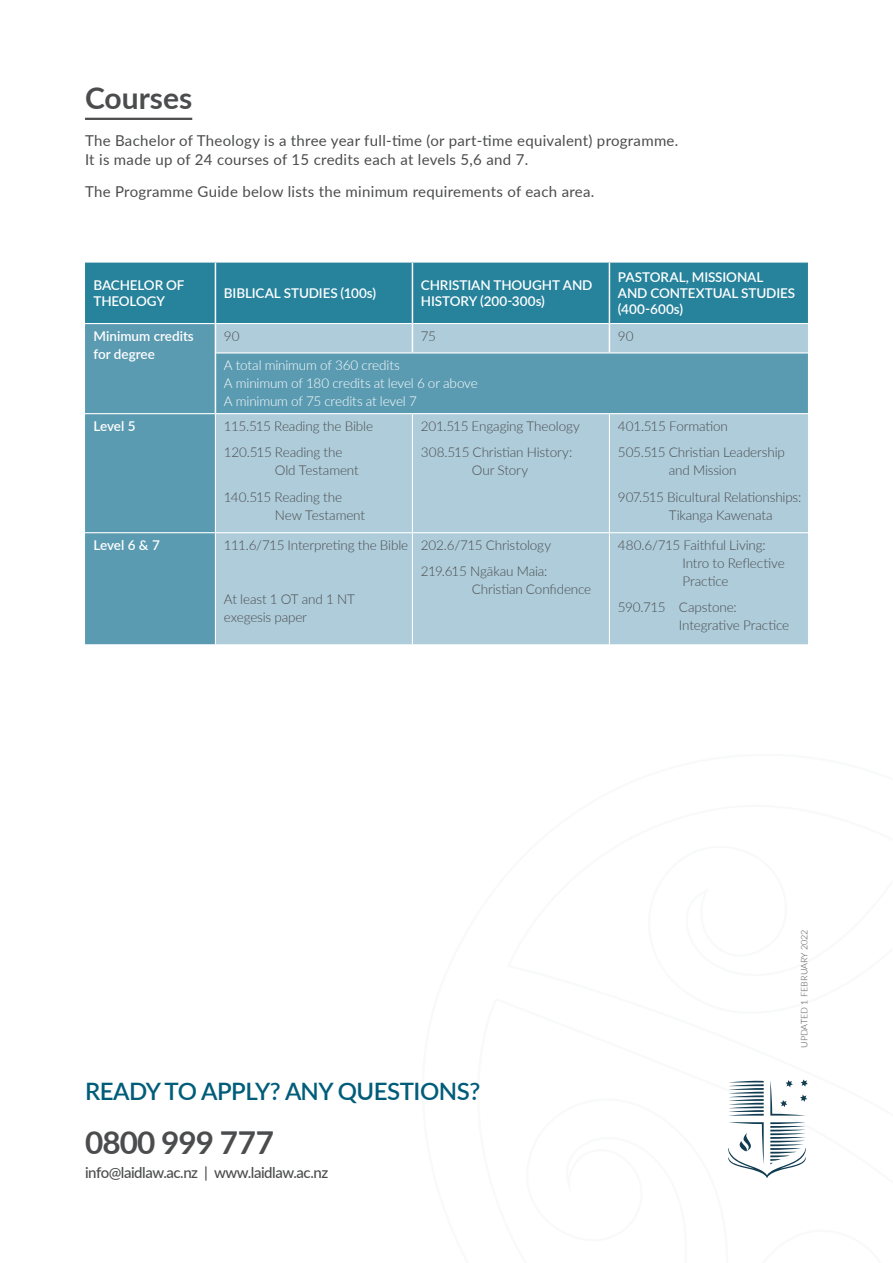
<style>
.page{position:relative;width:893px;height:1263px;background:#fff}
.page>*{position:absolute;margin:0;border:0;box-sizing:border-box;transform-origin:0 0}
.t1{font:700 31.5px "Lato";letter-spacing:-.03em;color:#4b4c4d}
.Subheadline{font:700 30px "Lato";color:#4b4c4d}
.t2{font:600 24px "Lato";letter-spacing:-.02em;color:#005d79}
.Body{font:15px/19.5px "Lato";letter-spacing:.02em;color:#4b4c4d}
.t3{font:500 15px "Lato";letter-spacing:-.03em;color:#4b4c4d}
.t4{font:300 13.5px/18px "Lato";letter-spacing:-.01em;color:#4b4c4d}
.t5{font:600 13.5px/16.2px "Lato";letter-spacing:-.01em;color:#fff}
.t6{font:300 13.5px "Lato";letter-spacing:-.015em;color:#fff}
.t7{font:300 9px "Lato";color:#4b4c4d}
</style>
<div class="page">
<svg style="left:729px;top:1081px;width:35px;height:34px"></svg>
<svg style="left:770px;top:1079px;width:38px;height:36px"></svg>
<svg style="left:728px;top:1122px;width:78px;height:56px"></svg>
<hr style="left:85px;top:118px;width:107px;height:2px;background:#4b4c4d">
<div style="left:85px;top:353px;width:130px;height:291px;background:#5b9bb2"></div>
<svg style="left:216px;top:353px;width:592px;height:291px;background:#9dc2d1"></svg>
<hr style="left:85px;top:413px;width:130px;height:1px;background:#fff">
<hr style="left:215px;top:413px;width:197px;height:1px;background:#fff">
<hr style="left:412px;top:413px;width:197px;height:1px;background:#fff">
<hr style="left:412px;top:414px;width:1px;height:118px;background:#fff">
<hr style="left:609px;top:413px;width:199px;height:1px;background:#fff">
<hr style="left:609px;top:414px;width:1px;height:118px;background:#fff">
<hr style="left:85px;top:532px;width:130px;height:1px;background:#fff">
<hr style="left:215px;top:532px;width:197px;height:1px;background:#fff">
<hr style="left:412px;top:532px;width:197px;height:1px;background:#fff">
<hr style="left:412px;top:533px;width:1px;height:111px;background:#fff">
<hr style="left:609px;top:532px;width:199px;height:1px;background:#fff">
<hr style="left:609px;top:533px;width:1px;height:111px;background:#fff">
<svg style="left:85px;top:262px;width:723px;height:91px;background:#5299af"></svg>
<p class="Subheadline" style="left:85px;top:76px;width:109px">Courses</p>
<p class="Body" style="left:85px;top:130px;width:595px">The Bachelor of Theology is a three year full-time (or part-time equivalent) programme.<br>It is made up of 24 courses of 15 credits each at levels 5,6 and 7.</p>
<p class="Body" style="left:85px;top:182px;width:511px">The Programme Guide below lists the minimum requirements of each area.</p>
<p class="t5" style="left:94px;top:276px;width:92px">BACHELOR OF<br>THEOLOGY</p>
<p class="t5" style="left:224px;top:285px;width:154px">BIBLICAL STUDIES (100s)</p>
<p class="t5" style="left:421px;top:276px;width:173px">CHRISTIAN THOUGHT AND<br>HISTORY (200-300s)</p>
<p class="t5" style="left:618px;top:268px;width:179px">PASTORAL, MISSIONAL<br>AND CONTEXTUAL STUDIES (400-600s)</p>
<p class="t5" style="left:94px;top:327px;width:102px">Minimum credits</p>
<p class="t5" style="left:94px;top:345px;width:63px">for degree</p>
<p class="t4" style="left:224px;top:326px;width:17px">90</p>
<p class="t4" style="left:421px;top:326px;width:17px">75</p>
<p class="t4" style="left:618px;top:326px;width:17px">90</p>
<p class="t6" style="left:224px;top:356px;width:177px">A total minimum of 360 credits</p>
<p class="t6" style="left:224px;top:374px;width:255px">A minimum of 180 credits at level 6 or above</p>
<p class="t6" style="left:224px;top:392px;width:194px">A minimum of 75 credits at level 7</p>
<p class="t5" style="left:94px;top:417px;width:44px">Level 5</p>
<p class="t4" style="left:224px;top:417px;width:151px">115.515 Reading the Bible</p>
<p class="t4" style="left:275px;top:443px;width:85px;text-indent:-51px">120.515 Reading the<br>Old Testament</p>
<p class="t4" style="left:275px;top:488px;width:92px;text-indent:-51px">140.515 Reading the<br>New Testament</p>
<p class="t5" style="left:94px;top:536px;width:68px">Level 6 &amp; 7</p>
<p class="t4" style="left:224px;top:536px;width:186px">111.6/715 Interpreting the Bible</p>
<p class="t4" style="left:224px;top:590px;width:133px">At least 1 OT and 1 NT exegesis paper</p>
<p class="t4" style="left:421px;top:417px;width:161px">201.515 Engaging Theology</p>
<p class="t4" style="left:421px;top:443px;width:153px;text-align:center">308.515 Christian History:<br>Our Story</p>
<p class="t4" style="left:421px;top:536px;width:132px">202.6/715 Christology</p>
<p class="t4" style="left:472px;top:562px;width:121px;text-indent:-51px">219.615 Ngākau Maia:<br>Christian Confidence</p>
<p class="t4" style="left:618px;top:417px;width:112px">401.515 Formation</p>
<p class="t4" style="left:618px;top:443px;width:168px;text-align:center">505.515 Christian Leadership and Mission</p>
<p class="t4" style="left:669px;top:488px;width:134px;text-indent:-51px">907.515 Bicultural Relationships:<br>Tikanga Kawenata</p>
<p class="t4" style="left:682px;top:536px;width:104px;text-indent:-64px">480.6/715 Faithful Living:<br>Intro to Reflective<br>Practice</p>
<p class="t4" style="left:679px;top:598px;width:112px;text-indent:-61px">590.715 Capstone:<br>Integrative Practice</p>
<h3 class="t2" style="left:85px;top:1073px;width:397px">READY TO APPLY? ANY QUESTIONS?</h3>
<h1 class="t1" style="left:85px;top:1119px;width:190px">0800 999 777</h1>
<p class="t3" style="left:85px;top:1162px;width:245px">info@laidlaw.ac.nz | www.laidlaw.ac.nz</p>
<p class="t7" style="left:798px;top:1048px;width:120px;rotate:-90deg">UPDATED 1 Fe bruary 2022</p>
</div>
